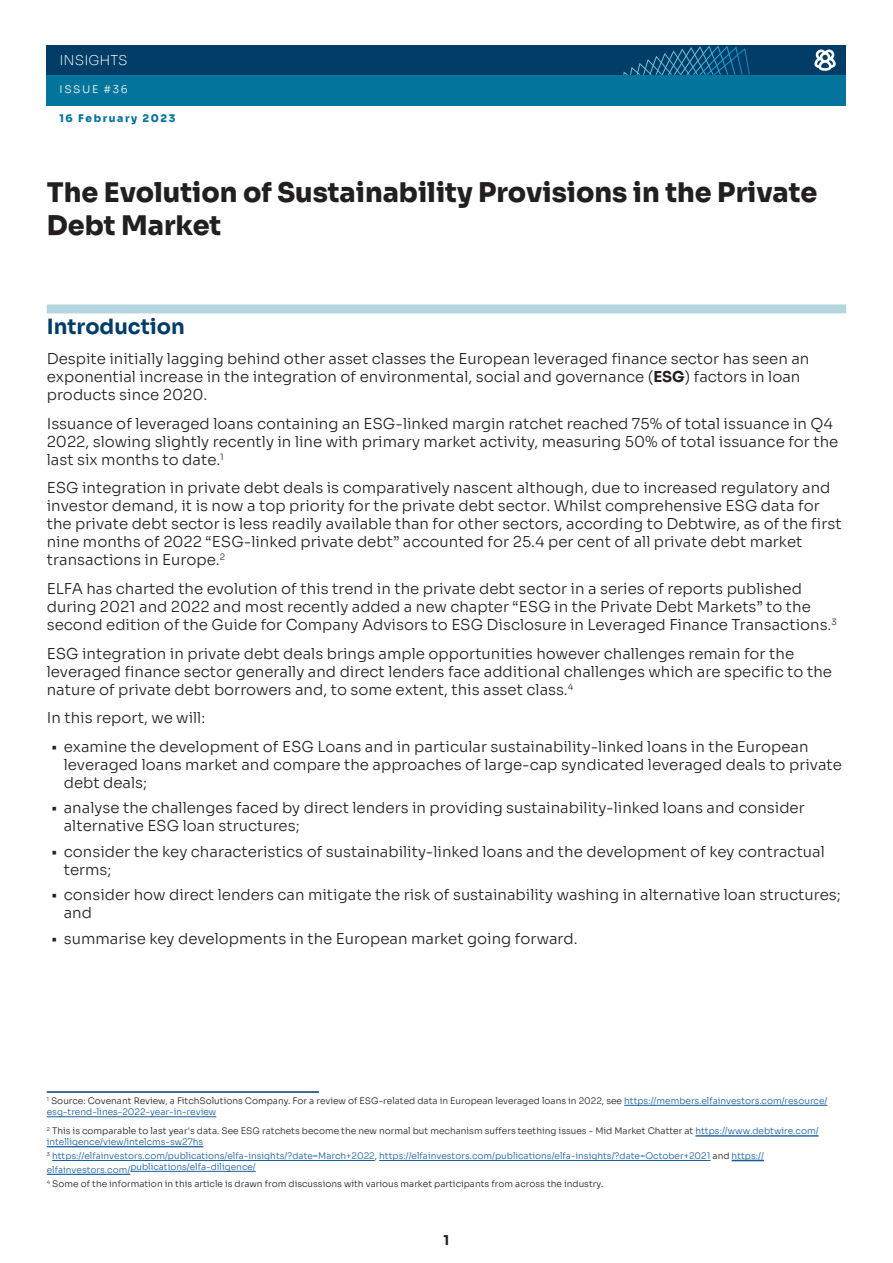
<style>
.page{position:relative;width:893px;height:1263px;background:#fff}
.page>*{position:absolute;margin:0;border:0;box-sizing:border-box;transform-origin:0 0}
._01_1_HEADLINE_SoraE{font:800 27px/33px "Sora";color:#231f20}
._05_1_BODYTEXT_01_So{font:700 21px "Sora";color:#023d67}
._05_1_BODYTEXT_01_So-2{font:300 15px/18px "Sora";color:#231f20}
.t1{font:200 13.5px "Sora";color:#fff}
._05_1_BODYTEXT_01_So-3{font:700 13.5px "Sora";color:#231f20}
.t2{font:800 10.5px "Sora";letter-spacing:.15em;color:#03749c}
.t3{font:300 10.5px "Sora";letter-spacing:.15em;color:#fff}
._05_1_BODYTEXT_01_So-4{font:300 9px/11.4px "Sora";color:#231f20}
._05_1_BODYTEXT_01_So-5{font:300 9px/10.8px "Sora";color:#175d9e}
.s1{font-weight:700}
.s2{color:#175d9e}
.s3{color:#231f20}
</style>
<div class="page">
<div style="left:47px;top:45px;width:799px;height:30px;background:#023d67"></div>
<svg style="left:623px;top:45px;width:127px;height:30px"></svg>
<div style="left:47px;top:75px;width:799px;height:30px;background:#03749c"></div>
<div style="left:47px;top:304px;width:799px;height:9px;background:#b5d6e0"></div>
<hr style="left:47px;top:1091px;width:272px;height:2px;background:#023d67">
<svg style="left:814px;top:50px;width:22px;height:21px"></svg>
<hr style="left:624px;top:1105px;width:203px;height:1px;background:#175d9e">
<hr style="left:47px;top:1116px;width:169px;height:1px;background:#175d9e">
<hr style="left:695px;top:1136px;width:124px;height:1px;background:#175d9e">
<hr style="left:47px;top:1146px;width:156px;height:1px;background:#175d9e">
<hr style="left:52px;top:1160px;width:323px;height:1px;background:#175d9e">
<hr style="left:379px;top:1160px;width:331px;height:1px;background:#175d9e">
<hr style="left:732px;top:1160px;width:32px;height:1px;background:#175d9e">
<hr style="left:47px;top:1174px;width:83px;height:1px;background:#175d9e">
<hr style="left:130px;top:1171px;width:126px;height:1px;background:#175d9e">
<p class="t1" style="left:60px;top:49px;width:70px">INSIGHTS</p>
<p class="t3" style="left:60px;top:81px;width:70px">ISSUE #36</p>
<p class="t2" style="left:60px;top:109px;width:117px">16 February 2023</p>
<p class="_01_1_HEADLINE_SoraE" style="left:47px;top:173px;width:772px">The Evolution of Sustainability Provisions in the Private<br>Debt Market</p>
<p class="_05_1_BODYTEXT_01_So" style="left:47px;top:310px;width:140px">Introduction</p>
<p class="_05_1_BODYTEXT_01_So-2" style="left:47px;top:349px;width:764px">Despite initially lagging behind other asset classes the European leveraged finance sector has seen an exponential increase in the integration of environmental, social and governance (<span class="s1">ESG</span>) factors in loan products since 2020.</p>
<p class="_05_1_BODYTEXT_01_So-2" style="left:47px;top:413px;width:793px">Issuance of leveraged loans containing an ESG-linked margin ratchet reached 75% of total issuance in Q4<br>2022, slowing slightly recently in line with primary market activity, measuring 50% of total issuance for the last six months to date.<sup>1</sup></p>
<p class="_05_1_BODYTEXT_01_So-2" style="left:47px;top:478px;width:796px">ESG integration in private debt deals is comparatively nascent although, due to increased regulatory and investor demand, it is now a top priority for the private debt sector. Whilst comprehensive ESG data for the private debt sector is less readily available than for other sectors, according to Debtwire, as of the first nine months of 2022 “ESG-linked private debt” accounted for 25.4 per cent of all private debt market transactions in Europe.<sup>2</sup></p>
<p class="_05_1_BODYTEXT_01_So-2" style="left:47px;top:578px;width:791px">ELFA has charted the evolution of this trend in the private debt sector in a series of reports published during 2021 and 2022 and most recently added a new chapter “ESG in the Private Debt Markets” to the second edition of the Guide for Company Advisors to ESG Disclosure in Leveraged Finance Transactions.<sup>3</sup></p>
<p class="_05_1_BODYTEXT_01_So-2" style="left:47px;top:643px;width:787px">ESG integration in private debt deals brings ample opportunities however challenges remain for the leveraged finance sector generally and direct lenders face additional challenges which are specific to the nature of private debt borrowers and, to some extent, this asset class.<sup>4</sup></p>
<p class="_05_1_BODYTEXT_01_So-2" style="left:47px;top:707px;width:160px">In this report, we will:</p>
<p class="_05_1_BODYTEXT_01_So-2" style="left:64px;top:736px;width:780px;text-indent:-13px">• examine the development of ESG Loans and in particular sustainability-linked loans in the European leveraged loans market and compare the approaches of large-cap syndicated leveraged deals to private debt deals;</p>
<p class="_05_1_BODYTEXT_01_So-2" style="left:64px;top:797px;width:742px;text-indent:-13px">• analyse the challenges faced by direct lenders in providing sustainability-linked loans and consider alternative ESG loan structures;</p>
<p class="_05_1_BODYTEXT_01_So-2" style="left:64px;top:841px;width:763px;text-indent:-13px">• consider the key characteristics of sustainability-linked loans and the development of key contractual terms;</p>
<p class="_05_1_BODYTEXT_01_So-2" style="left:64px;top:884px;width:778px;text-indent:-13px">• consider how direct lenders can mitigate the risk of sustainability washing in alternative loan structures; and</p>
<p class="_05_1_BODYTEXT_01_So-2" style="left:51px;top:928px;width:528px">• summarise key developments in the European market going forward.</p>
<p class="_05_1_BODYTEXT_01_So-4" style="left:47px;top:1094px;width:782px"><sup>1</sup> Source: Covenant Review, a FitchSolutions Company. For a review of ESG-related data in European leveraged loans in 2022, see <span class="s2">https://members.elfainvestors.com/resource/ esg-trend-lines-2022-year-in-review</span></p>
<p class="_05_1_BODYTEXT_01_So-4" style="left:47px;top:1125px;width:773px;line-height:10.8px"><sup>2</sup> This is comparable to last year's data. See ESG ratchets become the new normal but mechanism suffers teething issues - Mid Market Chatter at <span class="s2">https://www.debtwire.com/ intelligence/view/intelcms-sw27hs</span></p>
<p class="_05_1_BODYTEXT_01_So-5" style="left:47px;top:1150px;width:719px"><sup>3</sup> https://elfainvestors.com/publications/elfa-insights/?date=March+2022<span class="s3">,</span> https://elfainvestors.com/publications/elfa-insights/?date=October+2021 <span class="s3">and</span> https:// elfainvestors.com/publications/elfa-diligence/</p>
<p class="_05_1_BODYTEXT_01_So-4" style="left:47px;top:1177px;width:558px"><sup>4</sup> Some of the information in this article is drawn from discussions with various market participants from across the industry.</p>
<p class="_05_1_BODYTEXT_01_So-3" style="left:444px;top:1228px;width:7px">1</p>
</div>
